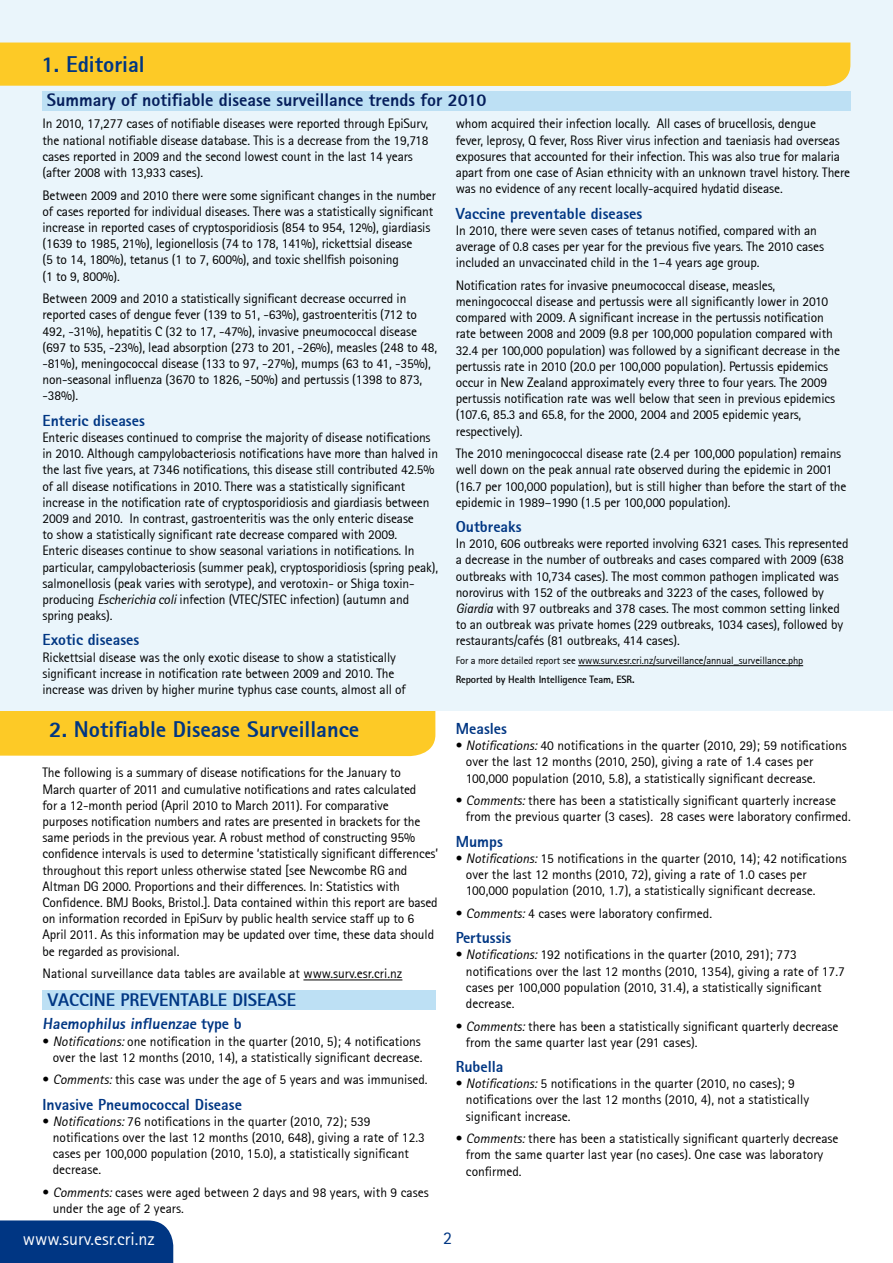
<style>
.page{position:relative;width:893px;height:1263px;background:#fff}
.page>*{position:absolute;margin:0;border:0;box-sizing:border-box;transform-origin:0 0}
.t1{font:800 22.5px "Agfa Rotis Sans Serif";color:#003683}
.body{font:800 18px "Agfa Rotis Sans Serif";color:#051e5b}
.t2{font:800 18px "Agfa Rotis Sans Serif";color:#003683}
.t3{font:18px "Agfa Rotis Sans Serif";color:#fff}
.t4{font:18px "Agfa Rotis Sans Serif";color:#003683}
.body-2{font:800 15.75px "Agfa Rotis Sans Serif";color:#003683}
.body-3{font:13.5px/16.2px "Agfa Rotis Sans Serif";letter-spacing:-.01em;color:#000}
.body-4{font:10.5px "Agfa Rotis Sans Serif";letter-spacing:-.01em;color:#000}
.body-5{font:700 10.5px "Agfa Rotis Sans Serif";letter-spacing:-.01em;color:#000}
.s1{font-style:italic}
</style>
<div class="page">
<div style="left:43px;top:990px;width:393px;height:19px;background:#bde0f4"></div>
<div style="left:0;top:710px;width:435px;height:46px;background:#fdca26"></div>
<div style="left:0;top:0;width:893px;height:710px;background:#eaf5fb"></div>
<div style="left:0;top:43px;width:850px;height:43px;background:#fdca26"></div>
<div style="left:42px;top:91px;width:808px;height:20px;background:#bde0f4"></div>
<hr style="left:578px;top:665px;width:225px;height:1px;background:#000">
<div style="left:0;top:1220px;width:173px;height:43px;background:#003683"></div>
<hr style="left:303px;top:979px;width:99px;height:1px;background:#000">
<p class="t1" style="left:41px;top:50px;width:105px">1. Editorial</p>
<p class="body" style="left:47px;top:89px;width:441px">Summary of notifiable disease surveillance trends for 2010</p>
<p class="body-3" style="left:43px;top:116px;width:387px">In 2010, 17,277 cases of notifiable diseases were reported through EpiSurv, the national notifiable disease database. This is a decrease from the 19,718 cases reported in 2009 and the second lowest count in the last 14 years (after 2008 with 13,933 cases).</p>
<p class="body-3" style="left:43px;top:187px;width:395px">Between 2009 and 2010 there were some significant changes in the number of cases reported for individual diseases. There was a statistically significant increase in reported cases of cryptosporidiosis (854 to 954, 12%), giardiasis (1639 to 1985, 21%), legionellosis (74 to 178, 141%), rickettsial disease<br>(5 to 14, 180%), tetanus (1 to 7, 600%), and toxic shellfish poisoning<br>(1 to 9, 800%).</p>
<p class="body-3" style="left:43px;top:290px;width:396px">Between 2009 and 2010 a statistically significant decrease occurred in reported cases of dengue fever (139 to 51, -63%), gastroenteritis (712 to 492, -31%), hepatitis C (32 to 17, -47%), invasive pneumococcal disease (697 to 535, -23%), lead absorption (273 to 201, -26%), measles (248 to 48, -81%), meningococcal disease (133 to 97, -27%), mumps (63 to 41, -35%), non-seasonal influenza (3670 to 1826, -50%) and pertussis (1398 to 873, -38%).</p>
<p class="body-2" style="left:43px;top:410px;width:104px">Enteric diseases</p>
<p class="body-3" style="left:43px;top:429px;width:397px">Enteric diseases continued to comprise the majority of disease notifications in 2010. Although campylobacteriosis notifications have more than halved in the last five years, at 7346 notifications, this disease still contributed 42.5% of all disease notifications in 2010. There was a statistically significant increase in the notification rate of cryptosporidiosis and giardiasis between 2009 and 2010. In contrast, gastroenteritis was the only enteric disease<br>to show a statistically significant rate decrease compared with 2009.<br>Enteric diseases continue to show seasonal variations in notifications. In particular, campylobacteriosis (summer peak), cryptosporidiosis (spring peak), salmonellosis (peak varies with serotype), and verotoxin- or Shiga toxin&shy;producing <span class="s1">Escherichia coli</span> infection (VTEC/STEC infection) (autumn and spring peaks).</p>
<p class="body-2" style="left:43px;top:630px;width:98px">Exotic diseases</p>
<p class="body-3" style="left:43px;top:649px;width:365px">Rickettsial disease was the only exotic disease to show a statistically significant increase in notification rate between 2009 and 2010. The increase was driven by higher murine typhus case counts, almost all of</p>
<p class="t1" style="left:49px;top:715px;width:311px">2. Notifiable Disease Surveillance</p>
<p class="body-3" style="left:43px;top:765px;width:397px">The following is a summary of disease notifications for the January to<br>March quarter of 2011 and cumulative notifications and rates calculated<br>for a 12-month period (April 2010 to March 2011). For comparative<br>purposes notification numbers and rates are presented in brackets for the same periods in the previous year. A robust method of constructing 95% confidence intervals is used to determine ‘statistically significant differences’ throughout this report unless otherwise stated [see Newcombe RG and Altman DG 2000. Proportions and their differences. In: Statistics with Confidence. BMJ Books, Bristol.]. Data contained within this report are based on information recorded in EpiSurv by public health service staff up to 6<br>April 2011. As this information may be updated over time, these data should be regarded as provisional.</p>
<p class="body-3" style="left:43px;top:965px;width:361px">National surveillance data tables are available at www.surv.esr.cri.nz</p>
<p class="t2" style="left:48px;top:989px;width:250px">VACCINE PREVENTABLE DISEASE</p>
<p class="body-2" style="left:43px;top:1014px;width:201px">Haemophilus influenzae type b</p>
<p class="body-3" style="left:43px;top:1033px;width:381px;text-align:right">• <span class="s1">Notifications:</span> one notification in the quarter (2010, 5); 4 notifications over the last 12 months (2010, 14), a statistically significant decrease.</p>
<p class="body-3" style="left:43px;top:1071px;width:387px">• <span class="s1">Comments:</span> this case was under the age of 5 years and was immunised.</p>
<p class="body-2" style="left:43px;top:1094px;width:201px">Invasive Pneumococcal Disease</p>
<p class="body-3" style="left:53px;top:1113px;width:374px;text-indent:-10px">• <span class="s1">Notifications:</span> 76 notifications in the quarter (2010, 72); 539 notifications over the last 12 months (2010, 648), giving a rate of 12.3 cases per 100,000 population (2010, 15.0), a statistically significant decrease.</p>
<p class="body-3" style="left:53px;top:1184px;width:378px;text-indent:-10px">• <span class="s1">Comments:</span> cases were aged between 2 days and 98 years, with 9 cases under the age of 2 years.</p>
<p class="body-3" style="left:456px;top:116px;width:396px">whom acquired their infection locally. All cases of brucellosis, dengue<br>fever, leprosy, Q fever, Ross River virus infection and taeniasis had overseas exposures that accounted for their infection. This was also true for malaria apart from one case of Asian ethnicity with an unknown travel history. There was no evidence of any recent locally-acquired hydatid disease.</p>
<p class="body-2" style="left:456px;top:203px;width:188px">Vaccine preventable diseases</p>
<p class="body-3" style="left:456px;top:222px;width:370px">In 2010, there were seven cases of tetanus notified, compared with an average of 0.8 cases per year for the previous five years. The 2010 cases included an unvaccinated child in the 1–4 years age group.</p>
<p class="body-3" style="left:456px;top:277px;width:386px">Notification rates for invasive pneumococcal disease, measles, meningococcal disease and pertussis were all significantly lower in 2010 compared with 2009. A significant increase in the pertussis notification rate between 2008 and 2009 (9.8 per 100,000 population compared with 32.4 per 100,000 population) was followed by a significant decrease in the pertussis rate in 2010 (20.0 per 100,000 population). Pertussis epidemics occur in New Zealand approximately every three to four years. The 2009 pertussis notification rate was well below that seen in previous epidemics (107.6, 85.3 and 65.8, for the 2000, 2004 and 2005 epidemic years, respectively).</p>
<p class="body-3" style="left:456px;top:445px;width:392px">The 2010 meningococcal disease rate (2.4 per 100,000 population) remains well down on the peak annual rate observed during the epidemic in 2001 (16.7 per 100,000 population), but is still higher than before the start of the epidemic in 1989–1990 (1.5 per 100,000 population).</p>
<p class="body-2" style="left:456px;top:517px;width:67px">Outbreaks</p>
<p class="body-3" style="left:456px;top:535px;width:394px">In 2010, 606 outbreaks were reported involving 6321 cases. This represented a decrease in the number of outbreaks and cases compared with 2009 (638 outbreaks with 10,734 cases). The most common pathogen implicated was norovirus with 152 of the outbreaks and 3223 of the cases, followed by <span class="s1">Giardia</span> with 97 outbreaks and 378 cases. The most common setting linked to an outbreak was private homes (229 outbreaks, 1034 cases), followed by restaurants/cafés (81 outbreaks, 414 cases).</p>
<p class="body-4" style="left:456px;top:655px;width:349px">For a more detailed report see www.surv.esr.cri.nz/surveillance/annual_surveillance.php</p>
<p class="body-5" style="left:456px;top:673px;width:180px">Reported by Health Intelligence Team, ESR.</p>
<p class="body-2" style="left:456px;top:719px;width:53px">Measles</p>
<p class="body-3" style="left:466px;top:737px;width:382px;text-indent:-10px">• <span class="s1">Notifications:</span> 40 notifications in the quarter (2010, 29); 59 notifications over the last 12 months (2010, 250), giving a rate of 1.4 cases per<br>100,000 population (2010, 5.8), a statistically significant decrease.</p>
<p class="body-3" style="left:466px;top:792px;width:386px;text-indent:-10px">• <span class="s1">Comments:</span> there has been a statistically significant quarterly increase from the previous quarter (3 cases). 28 cases were laboratory confirmed.</p>
<p class="body-2" style="left:456px;top:831px;width:49px">Mumps</p>
<p class="body-3" style="left:466px;top:850px;width:382px;text-indent:-10px">• <span class="s1">Notifications:</span> 15 notifications in the quarter (2010, 14); 42 notifications over the last 12 months (2010, 72), giving a rate of 1.0 cases per<br>100,000 population (2010, 1.7), a statistically significant decrease.</p>
<p class="body-3" style="left:456px;top:905px;width:258px">• <span class="s1">Comments:</span> 4 cases were laboratory confirmed.</p>
<p class="body-2" style="left:456px;top:928px;width:57px">Pertussis</p>
<p class="body-3" style="left:466px;top:946px;width:380px;text-indent:-10px">• <span class="s1">Notifications:</span> 192 notifications in the quarter (2010, 291); 773 notifications over the last 12 months (2010, 1354), giving a rate of 17.7 cases per 100,000 population (2010, 31.4), a statistically significant decrease.</p>
<p class="body-3" style="left:466px;top:1018px;width:374px;text-indent:-10px">• <span class="s1">Comments:</span> there has been a statistically significant quarterly decrease from the same quarter last year (291 cases).</p>
<p class="body-2" style="left:456px;top:1056px;width:49px">Rubella</p>
<p class="body-3" style="left:466px;top:1075px;width:345px;text-indent:-10px">• <span class="s1">Notifications:</span> 5 notifications in the quarter (2010, no cases); 9 notifications over the last 12 months (2010, 4), not a statistically significant increase.</p>
<p class="body-3" style="left:466px;top:1130px;width:374px;text-indent:-10px">• <span class="s1">Comments:</span> there has been a statistically significant quarterly decrease from the same quarter last year (no cases). One case was laboratory confirmed.</p>
<p class="t3" style="left:23px;top:1228px;width:133px">www.surv.esr.cri.nz</p>
<p class="t4" style="left:443px;top:1227px;width:10px">2</p>
</div>
